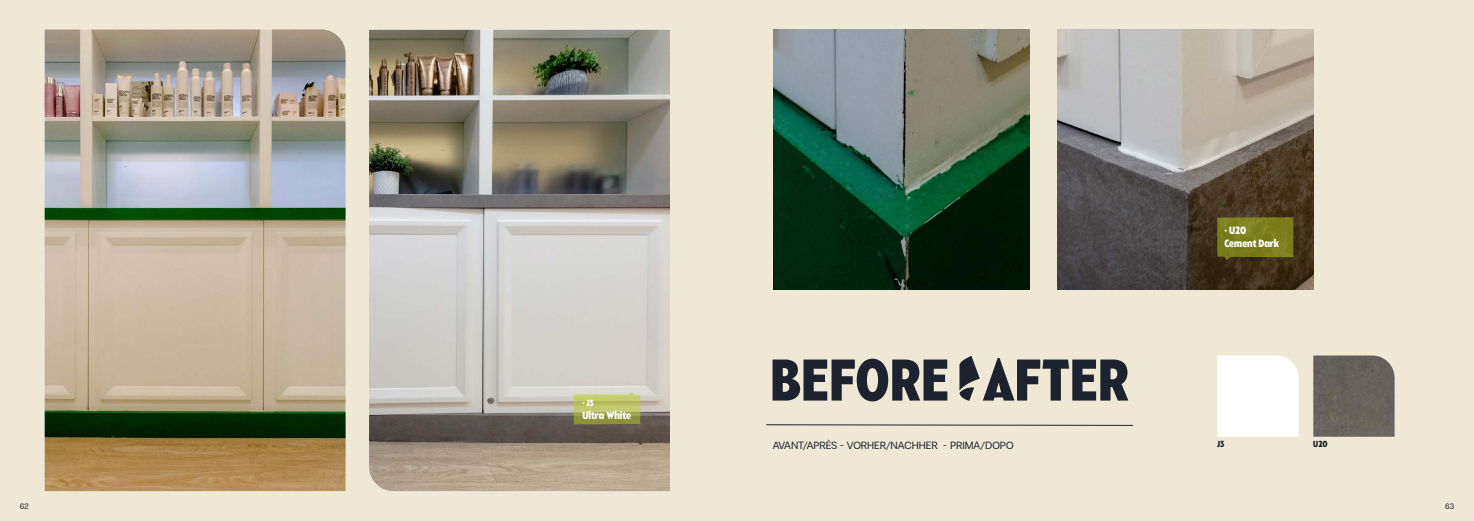
<style>
.page{position:relative;width:1474px;height:521px;background:#fff}
.page>*{position:absolute;margin:0;border:0;box-sizing:border-box;transform-origin:0 0}
.t1{font:condensed 58.62px "Balgin Black Sm";color:#1d222f}
.t2{font:10.5px "PP Radio Grotesk";color:#1d222d}
.t3{font:condensed 10.5px/13px "Balgin Black Sm";color:#fff}
.t4{font:condensed 8.75px "Balgin Black Sm";color:#1d222f}
.t5{font:condensed 8.75px "Balgin Black Sm";color:#fff}
.t6{font:7.88px "PP Radio Grotesk";color:#1d222f}
</style>
<div class="page">
<div style="left:0;top:0;width:1473px;height:521px;background:#eee8d5"></div>
<div style="left:1217px;top:355px;width:81px;height:82px;background:#fff"></div>
<img style="left:1313px;top:355px;width:81px;height:82px">
<svg style="left:766px;top:424px;width:367px;height:2px"></svg>
<svg style="left:959px;top:356px;width:20px;height:45px"></svg>
<img style="left:773px;top:29px;width:256px;height:261px">
<img style="left:1057px;top:29px;width:256px;height:261px">
<img style="left:369px;top:30px;width:301px;height:461px">
<img style="left:45px;top:29px;width:300px;height:462px">
<svg style="left:1217px;top:217px;width:76px;height:43px"></svg>
<svg style="left:574px;top:392px;width:66px;height:32px"></svg>
<p class="t5" style="left:582px;top:397px;width:13px">• J3</p>
<p class="t3" style="left:582px;top:409px;width:50px">Ultra White</p>
<h1 class="t1" style="left:770px;top:340px;width:360px">BEFORE AFTER</h1>
<p class="t2" style="left:772px;top:440px;width:242px">AVANT/APRÈS - VORHER/NACHHER - PRIMA/DOPO</p>
<p class="t3" style="left:1224px;top:224px;width:56px">• U20<br>Cement Dark</p>
<p class="t4" style="left:1217px;top:438px;width:9px">J3</p>
<p class="t4" style="left:1313px;top:438px;width:16px">U20</p>
<p class="t6" style="left:20px;top:501px;width:10px">62</p>
<p class="t6" style="left:1445px;top:501px;width:10px">63</p>
</div>
